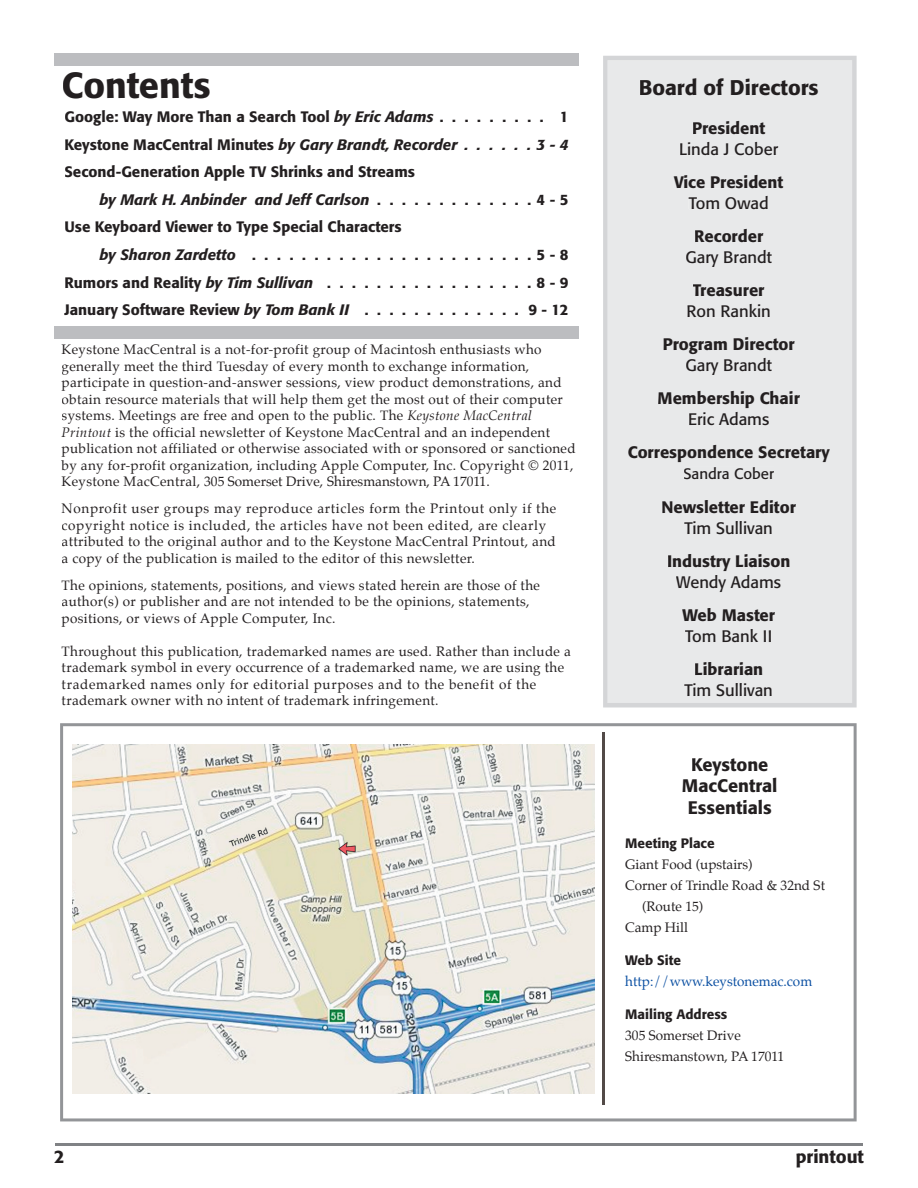
<style>
.page{position:relative;width:918px;height:1188px;background:#fff}
.page>*{position:absolute;margin:0;border:0;box-sizing:border-box;transform-origin:0 0}
.t1{font:500 36px "Formata";color:#231f20}
.t2{font:500 21px "Formata";color:#231f20}
.t3{font:500 18px/21.6px "Formata";color:#231f20;text-align:center}
.t4{font:500 16.5px "Formata";color:#231f20}
.t5{font:16.5px "Formata";color:#231f20}
.t6{font:500 15px/27.6px "Formata";color:#231f20;text-align:justify}
.t7{font:15px "Formata";color:#231f20}
.t8{font:13.5px/16.5px "Palatino";letter-spacing:.025em;color:#231f20}
.t9{font:13.5px/21px "Palatino";color:#231f20}
.t10{font:500 13.5px "Formata";color:#231f20}
.t11{font:13.5px "Palatino";color:#0a4fa2}
.s1{font-style:italic}
</style>
<div class="page">
<hr style="left:55px;top:1143px;width:808px;height:3px;background:#808285">
<svg style="left:60px;top:723px;width:797px;height:398px"></svg>
<hr style="left:602px;top:733px;width:3px;height:372px;background:#524a47">
<div style="left:54px;top:54px;width:524px;height:12px;background:#bcbdc0"></div>
<div style="left:54px;top:326px;width:524px;height:12px;background:#bcbdc0"></div>
<div style="left:603px;top:56px;width:254px;height:651px;background:#e8e9ea"></div>
<div style="left:640px;top:78px;width:178px;height:17px;background:#e8e9ea"></div>
<div style="left:693px;top:121px;width:72px;height:13px;background:#e8e9ea"></div>
<div style="left:680px;top:142px;width:98px;height:13px;background:#e8e9ea"></div>
<div style="left:674px;top:175px;width:109px;height:13px;background:#e8e9ea"></div>
<div style="left:689px;top:196px;width:79px;height:13px;background:#e8e9ea"></div>
<div style="left:695px;top:229px;width:68px;height:13px;background:#e8e9ea"></div>
<div style="left:686px;top:250px;width:86px;height:17px;background:#e8e9ea"></div>
<div style="left:693px;top:284px;width:72px;height:12px;background:#e8e9ea"></div>
<div style="left:688px;top:304px;width:82px;height:13px;background:#e8e9ea"></div>
<div style="left:664px;top:337px;width:131px;height:17px;background:#e8e9ea"></div>
<div style="left:686px;top:358px;width:86px;height:17px;background:#e8e9ea"></div>
<div style="left:658px;top:391px;width:142px;height:17px;background:#e8e9ea"></div>
<div style="left:689px;top:412px;width:80px;height:13px;background:#e8e9ea"></div>
<div style="left:628px;top:445px;width:202px;height:17px;background:#e8e9ea"></div>
<div style="left:684px;top:467px;width:90px;height:12px;background:#e8e9ea"></div>
<div style="left:663px;top:500px;width:133px;height:14px;background:#e8e9ea"></div>
<div style="left:685px;top:521px;width:87px;height:14px;background:#e8e9ea"></div>
<div style="left:668px;top:554px;width:122px;height:18px;background:#e8e9ea"></div>
<div style="left:676px;top:575px;width:105px;height:17px;background:#e8e9ea"></div>
<div style="left:682px;top:608px;width:93px;height:14px;background:#e8e9ea"></div>
<div style="left:685px;top:629px;width:86px;height:14px;background:#e8e9ea"></div>
<div style="left:695px;top:662px;width:67px;height:14px;background:#e8e9ea"></div>
<div style="left:685px;top:683px;width:87px;height:14px;background:#e8e9ea"></div>
<img style="left:72px;top:745px;width:522px;height:348px">
<h1 class="t1" style="left:62px;top:63px;width:151px">Contents</h1>
<p class="t6" style="left:64px;top:103px;width:506px">Google: Way More Than a Search Tool <span class="s1">by Eric Adams</span> . . . . . . . . . 1<br>Keystone MacCentral Minutes <span class="s1">by Gary Brandt, Recorder . . . . . . 3 - 4<br></span>Second-Generation Apple TV Shrinks and Streams</p>
<p class="t6" style="left:64px;top:186px;width:506px;text-indent:35px"><span class="s1">by Mark H. Anbinder and Jeff Carlson</span> . . . . . . . . . . . . . 4 - 5<br>Use Keyboard Viewer to Type Special Characters</p>
<p class="t6" style="left:64px;top:241px;width:506px;text-indent:35px"><span class="s1">by Sharon Zardetto</span> . . . . . . . . . . . . . . . . . . . . . . . 5 - 8<br>Rumors and Reality <span class="s1">by Tim Sullivan</span> . . . . . . . . . . . . . . . . . 8 - 9<br>January Software Review <span class="s1">by Tom Bank II</span> . . . . . . . . . . . . . 9 - 12</p>
<p class="t8" style="left:62px;top:341px;width:516px">Keystone MacCentral is a not-for-profit group of Macintosh enthusiasts who generally meet the third Tuesday of every month to exchange information, participate in question-and-answer sessions, view product demonstrations, and obtain resource materials that will help them get the most out of their computer systems. Meetings are free and open to the public. The <span class="s1">Keystone MacCentral Printout</span> is the official newsletter of Keystone MacCentral and an independent publication not affiliated or otherwise associated with or sponsored or sanctioned by any for-profit organization, including Apple Computer, Inc. Copyright © 2011, Keystone MacCentral, 305 Somerset Drive, Shiresmanstown, PA 17011.</p>
<p class="t8" style="left:62px;top:500px;width:496px">Nonprofit user groups may reproduce articles form the Printout only if the copyright notice is included, the articles have not been edited, are clearly attributed to the original author and to the Keystone MacCentral Printout, and a copy of the publication is mailed to the editor of this newsletter.</p>
<p class="t8" style="left:62px;top:577px;width:480px">The opinions, statements, positions, and views stated herein are those of the author(s) or publisher and are not intended to be the opinions, statements, positions, or views of Apple Computer, Inc.</p>
<p class="t8" style="left:62px;top:643px;width:511px">Throughout this publication, trademarked names are used. Rather than include a trademark symbol in every occurrence of a trademarked name, we are using the trademarked names only for editorial purposes and to the benefit of the trademark owner with no intent of trademark infringement.</p>
<h2 class="t2" style="left:639px;top:75px;width:181px">Board of Directors</h2>
<p class="t4" style="left:692px;top:118px;width:75px">President</p>
<p class="t5" style="left:679px;top:139px;width:100px">Linda J Cober</p>
<p class="t4" style="left:674px;top:172px;width:111px">Vice President</p>
<p class="t5" style="left:689px;top:193px;width:81px">Tom Owad</p>
<p class="t4" style="left:694px;top:226px;width:71px">Recorder</p>
<p class="t5" style="left:685px;top:247px;width:88px">Gary Brandt</p>
<p class="t4" style="left:693px;top:280px;width:73px">Treasurer</p>
<p class="t5" style="left:687px;top:301px;width:86px">Ron Rankin</p>
<p class="t4" style="left:663px;top:334px;width:133px">Program Director</p>
<p class="t5" style="left:685px;top:355px;width:88px">Gary Brandt</p>
<p class="t4" style="left:658px;top:388px;width:144px">Membership Chair</p>
<p class="t5" style="left:688px;top:409px;width:83px">Eric Adams</p>
<p class="t4" style="left:628px;top:442px;width:204px">Correspondence Secretary</p>
<p class="t7" style="left:683px;top:465px;width:92px">Sandra Cober</p>
<p class="t4" style="left:662px;top:497px;width:136px">Newsletter Editor</p>
<p class="t5" style="left:685px;top:519px;width:90px">Tim Sullivan</p>
<p class="t4" style="left:667px;top:551px;width:125px">Industry Liaison</p>
<p class="t5" style="left:676px;top:573px;width:106px">Wendy Adams</p>
<p class="t4" style="left:682px;top:605px;width:94px">Web Master</p>
<p class="t5" style="left:685px;top:627px;width:89px">Tom Bank II</p>
<p class="t4" style="left:694px;top:659px;width:71px">Librarian</p>
<p class="t5" style="left:685px;top:681px;width:90px">Tim Sullivan</p>
<h3 class="t3" style="left:682px;top:753px;width:97px">Keystone<br>MacCentral<br>Essentials</h3>
<p class="t10" style="left:625px;top:835px;width:91px">Meeting Place</p>
<p class="t9" style="left:625px;top:854px;width:129px">Giant Food (upstairs)</p>
<p class="t9" style="left:625px;top:875px;width:201px">Corner of Trindle Road &amp; 32nd St</p>
<p class="t8" style="left:642px;top:899px;width:63px">(Route 15)</p>
<p class="t9" style="left:625px;top:917px;width:64px">Camp Hill</p>
<p class="t10" style="left:625px;top:952px;width:57px">Web Site</p>
<p class="t11" style="left:625px;top:971px;width:189px">http://www.keystonemac.com</p>
<p class="t10" style="left:625px;top:1006px;width:104px">Mailing Address</p>
<p class="t9" style="left:625px;top:1025px;width:161px">305 Somerset Drive<br>Shiresmanstown, PA 17011</p>
<h3 class="t3" style="left:54px;top:1146px;width:12px">2</h3>
<h3 class="t3" style="left:796px;top:1146px;width:70px">printout</h3>
</div>
